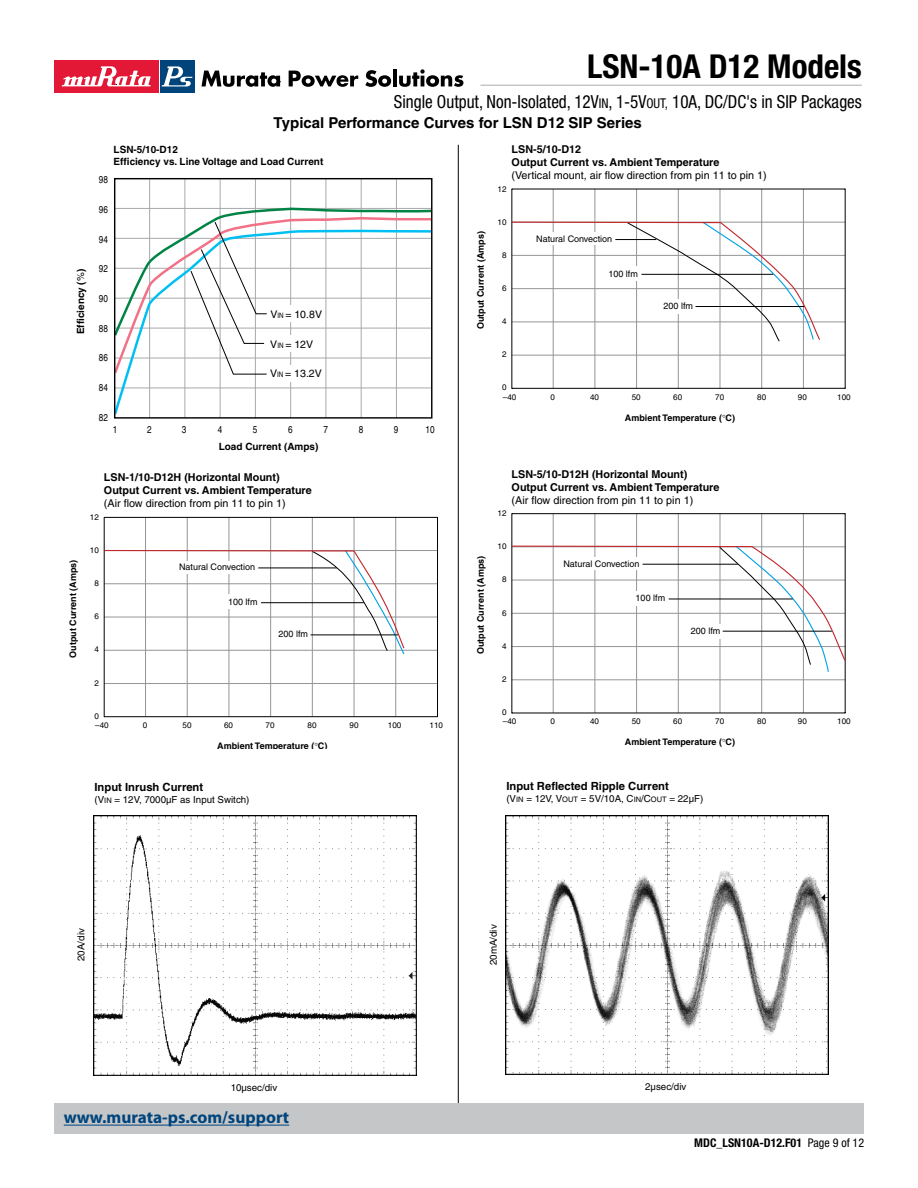
<style>
.page{position:relative;width:918px;height:1188px;background:#fff}
.page>*{position:absolute;margin:0;border:0;box-sizing:border-box;transform-origin:0 0}
.t1{font:700 condensed 33px "Helvetica Neue LT Std";color:#000}
.t2{font:condensed 18px "Helvetica Neue LT Std";color:#000;scale:.95 1}
.t3{font:700 17.25px "Myriad";color:#00447c}
.t4{font:700 15px "Helvetica";color:#000}
.t5{font:700 condensed 12px "Helvetica Neue LT Std";color:#000}
.t6{font:700 11.25px "Helvetica";color:#000}
.t7{font:700 10.8px/13px "Helvetica";color:#000}
.t8{font:10.8px "Helvetica";color:#000}
.t9{font:10.5px "Helvetica";color:#000}
.t10{font:700 10.05px/12.1px "Helvetica";color:#000}
.t11{font:condensed 10.05px "Helvetica";color:#000}
.t12{font:9.75px "Helvetica";color:#000}
.t13{font:700 9px "Helvetica";color:#000}
.t14{font:9px "Helvetica";color:#000}
.t15{font:8.1px "Helvetica";color:#000}
.s1{font-size:13.5px}
.s2{font-weight:400}
.s3{font-stretch:condensed;font-size:7.5px}
.s4{font-size:7.5px}
</style>
<div class="page">
<hr style="left:149px;top:179px;width:1px;height:239px;background:#a7a9ac">
<hr style="left:185px;top:179px;width:1px;height:239px;background:#a7a9ac">
<hr style="left:220px;top:179px;width:1px;height:239px;background:#a7a9ac">
<hr style="left:255px;top:179px;width:1px;height:240px;background:#a7a9ac">
<hr style="left:290px;top:179px;width:1px;height:239px;background:#a7a9ac">
<hr style="left:326px;top:179px;width:1px;height:239px;background:#a7a9ac">
<hr style="left:361px;top:179px;width:1px;height:239px;background:#a7a9ac">
<hr style="left:396px;top:179px;width:1px;height:239px;background:#a7a9ac">
<svg style="left:113px;top:375px;width:320px;height:42px"></svg>
<div style="left:114px;top:178px;width:318px;height:241px;border:1px solid #000"></div>
<div style="left:266px;top:365px;width:49px;height:16px;background:#fff"></div>
<svg style="left:114px;top:206px;width:319px;height:169px"></svg>
<svg style="left:511px;top:188px;width:335px;height:201px"></svg>
<svg style="left:511px;top:221px;width:310px;height:120px"></svg>
<svg style="left:103px;top:516px;width:335px;height:202px"></svg>
<svg style="left:103px;top:549px;width:302px;height:106px"></svg>
<svg style="left:511px;top:513px;width:335px;height:201px"></svg>
<svg style="left:511px;top:545px;width:335px;height:128px"></svg>
<img style="left:506px;top:815px;width:322px;height:259px">
<img style="left:94px;top:815px;width:323px;height:260px">
<hr style="left:458px;top:145px;width:1px;height:962px;background:#000">
<div style="left:54px;top:1103px;width:810px;height:31px;background:#c4c6c8"></div>
<div style="left:54px;top:60px;width:104px;height:32px;background:#e31837"></div>
<svg style="left:62px;top:66px;width:89px;height:20px"></svg>
<div style="left:160px;top:60px;width:34px;height:32px;background:#00447c"></div>
<svg style="left:162px;top:66px;width:30px;height:21px"></svg>
<svg style="left:201px;top:71px;width:80px;height:16px"></svg>
<svg style="left:289px;top:71px;width:69px;height:16px"></svg>
<svg style="left:365px;top:70px;width:26px;height:17px"></svg>
<hr style="left:393px;top:69px;width:4px;height:17px;background:#000">
<svg style="left:399px;top:69px;width:64px;height:18px"></svg>
<hr style="left:480px;top:85px;width:382px;height:1px;background:#c4c6c8">
<hr style="left:64px;top:1125px;width:225px;height:1px;background:#00447c">
<h1 class="t1" style="left:587px;top:46px;width:276px">LSN-10A D12 Models</h1>
<h2 class="t2" style="left:394px;top:91px;width:494px">Single Output, Non-Isolated, 12V<span class="s1">IN</span>, 1-5V<span class="s1">OUT,</span> 10A, DC/DC's in SIP Packages</h2>
<p class="t10" style="left:74px;top:334px;width:67px;rotate:-90deg">Efficiency (<span class="s2">%</span>)</p>
<h3 class="t4" style="left:274px;top:113px;width:370px">Typical Performance Curves for LSN D12 SIP Series</h3>
<p class="t10" style="left:114px;top:143px;width:211px">LSN-5/10-D12<br>Efficiency vs. Line Voltage and Load Current</p>
<p class="t11" style="left:99px;top:174px;width:11px">98</p>
<p class="t11" style="left:99px;top:204px;width:11px">96</p>
<p class="t11" style="left:99px;top:233px;width:11px">94</p>
<p class="t11" style="left:99px;top:263px;width:11px">92</p>
<p class="t11" style="left:99px;top:293px;width:11px">90</p>
<p class="t11" style="left:99px;top:322px;width:11px">88</p>
<p class="t11" style="left:99px;top:352px;width:11px">86</p>
<p class="t11" style="left:99px;top:382px;width:11px">84</p>
<p class="t11" style="left:99px;top:411px;width:11px">82</p>
<p class="t9" style="left:270px;top:308px;width:53px">V<span class="s3">IN</span> = 10.8V</p>
<p class="t9" style="left:270px;top:338px;width:44px">V<span class="s3">IN</span> = 12V</p>
<p class="t9" style="left:270px;top:368px;width:53px">V<span class="s3">IN</span> = 13.2V</p>
<p class="t11" style="left:113px;top:423px;width:6px">1</p>
<p class="t11" style="left:147px;top:423px;width:6px">2</p>
<p class="t11" style="left:182px;top:423px;width:6px">3</p>
<p class="t11" style="left:218px;top:423px;width:6px">4</p>
<p class="t11" style="left:253px;top:423px;width:6px">5</p>
<p class="t11" style="left:288px;top:423px;width:6px">6</p>
<p class="t11" style="left:323px;top:423px;width:6px">7</p>
<p class="t11" style="left:359px;top:423px;width:6px">8</p>
<p class="t11" style="left:394px;top:423px;width:6px">9</p>
<p class="t11" style="left:426px;top:423px;width:11px">10</p>
<p class="t10" style="left:219px;top:440px;width:101px">Load Current (Amps)</p>
<p class="t13" style="left:475px;top:329px;width:100px;rotate:-90deg">Output Current (Amps)</p>
<p class="t7" style="left:512px;top:142px;width:209px">LSN-5/10-D12<br>Output Current vs. Ambient Temperature</p>
<p class="t8" style="left:512px;top:169px;width:257px">(Vertical mount, air flow direction from pin 11 to pin 1)</p>
<p class="t15" style="left:498px;top:184px;width:11px">12</p>
<p class="t15" style="left:498px;top:217px;width:11px">10</p>
<p class="t15" style="left:502px;top:250px;width:6px">8</p>
<p class="t15" style="left:502px;top:283px;width:6px">6</p>
<p class="t15" style="left:502px;top:317px;width:6px">4</p>
<p class="t15" style="left:502px;top:350px;width:6px">2</p>
<p class="t15" style="left:502px;top:383px;width:6px">0</p>
<p class="t14" style="left:536px;top:234px;width:78px">Natural Convection</p>
<p class="t14" style="left:608px;top:268px;width:31px">100 lfm</p>
<p class="t14" style="left:664px;top:301px;width:31px">200 lfm</p>
<p class="t15" style="left:503px;top:392px;width:15px">–40</p>
<p class="t15" style="left:550px;top:392px;width:6px">0</p>
<p class="t15" style="left:590px;top:392px;width:11px">40</p>
<p class="t15" style="left:632px;top:392px;width:11px">50</p>
<p class="t15" style="left:673px;top:392px;width:11px">60</p>
<p class="t15" style="left:715px;top:392px;width:11px">70</p>
<p class="t15" style="left:757px;top:392px;width:11px">80</p>
<p class="t15" style="left:798px;top:392px;width:11px">90</p>
<p class="t15" style="left:837px;top:392px;width:15px">100</p>
<p class="t13" style="left:625px;top:412px;width:112px">Ambient Temperature ( C)</p>
<p class="t13" style="left:68px;top:658px;width:100px;rotate:-90deg">Output Current (Amps)</p>
<p class="t7" style="left:104px;top:471px;width:209px">LSN-1/10-D12H (Horizontal Mount)<br>Output Current vs. Ambient Temperature</p>
<p class="t8" style="left:104px;top:497px;width:183px">(Air flow direction from pin 11 to pin 1)</p>
<p class="t15" style="left:90px;top:512px;width:11px">12</p>
<p class="t15" style="left:90px;top:546px;width:11px">10</p>
<p class="t15" style="left:94px;top:579px;width:6px">8</p>
<p class="t15" style="left:94px;top:612px;width:6px">6</p>
<p class="t15" style="left:94px;top:645px;width:6px">4</p>
<p class="t15" style="left:94px;top:678px;width:6px">2</p>
<p class="t15" style="left:94px;top:711px;width:6px">0</p>
<p class="t14" style="left:179px;top:562px;width:78px">Natural Convection</p>
<p class="t14" style="left:228px;top:597px;width:31px">100 lfm</p>
<p class="t14" style="left:279px;top:629px;width:31px">200 lfm</p>
<p class="t15" style="left:95px;top:721px;width:15px">–40</p>
<p class="t15" style="left:143px;top:721px;width:6px">0</p>
<p class="t15" style="left:183px;top:721px;width:11px">50</p>
<p class="t15" style="left:224px;top:721px;width:11px">60</p>
<p class="t15" style="left:266px;top:721px;width:11px">70</p>
<p class="t15" style="left:308px;top:721px;width:11px">80</p>
<p class="t15" style="left:350px;top:721px;width:11px">90</p>
<p class="t15" style="left:388px;top:721px;width:15px">100</p>
<p class="t15" style="left:430px;top:721px;width:15px">110</p>
<p class="t13" style="left:217px;top:740px;width:112px">Ambient Temperature ( C)</p>
<p class="t6" style="left:95px;top:780px;width:110px">Input Inrush Current</p>
<p class="t12" style="left:95px;top:794px;width:157px">(V<span class="s4">IN</span> = 12V, 7000µF as Input Switch)</p>
<p class="t13" style="left:475px;top:654px;width:100px;rotate:-90deg">Output Current (Amps)</p>
<p class="t7" style="left:512px;top:467px;width:209px">LSN-5/10-D12H (Horizontal Mount)<br>Output Current vs. Ambient Temperature</p>
<p class="t8" style="left:512px;top:494px;width:183px">(Air flow direction from pin 11 to pin 1)</p>
<p class="t15" style="left:498px;top:509px;width:11px">12</p>
<p class="t15" style="left:498px;top:542px;width:11px">10</p>
<p class="t15" style="left:502px;top:575px;width:6px">8</p>
<p class="t15" style="left:502px;top:608px;width:6px">6</p>
<p class="t15" style="left:502px;top:641px;width:6px">4</p>
<p class="t15" style="left:502px;top:674px;width:6px">2</p>
<p class="t15" style="left:502px;top:707px;width:6px">0</p>
<p class="t14" style="left:563px;top:558px;width:78px">Natural Convection</p>
<p class="t14" style="left:636px;top:593px;width:31px">100 lfm</p>
<p class="t14" style="left:691px;top:625px;width:31px">200 lfm</p>
<p class="t15" style="left:503px;top:717px;width:15px">–40</p>
<p class="t15" style="left:550px;top:717px;width:6px">0</p>
<p class="t15" style="left:590px;top:717px;width:11px">40</p>
<p class="t15" style="left:632px;top:717px;width:11px">50</p>
<p class="t15" style="left:673px;top:717px;width:11px">60</p>
<p class="t15" style="left:715px;top:717px;width:11px">70</p>
<p class="t15" style="left:757px;top:717px;width:11px">80</p>
<p class="t15" style="left:798px;top:717px;width:11px">90</p>
<p class="t15" style="left:837px;top:717px;width:15px">100</p>
<p class="t13" style="left:625px;top:737px;width:112px">Ambient Temperature ( C)</p>
<p class="t6" style="left:506px;top:779px;width:164px">Input Reflected Ripple Current</p>
<p class="t12" style="left:506px;top:793px;width:198px">(V<span class="s4">IN</span> = 12V, V<span class="s4">OUT</span> = 5V/10A, C<span class="s4">IN</span>/C<span class="s4">OUT</span> = 22µF)</p>
<p class="t12" style="left:76px;top:961px;width:34px;rotate:-90deg">20A/div</p>
<p class="t12" style="left:231px;top:1082px;width:48px">10µsec/div</p>
<h3 class="t3" style="left:64px;top:1109px;width:227px">www.murata-ps.com/support</h3>
<p class="t12" style="left:488px;top:965px;width:42px;rotate:-90deg">20mA/div</p>
<p class="t12" style="left:645px;top:1081px;width:43px">2µsec/div</p>
<p class="t5" style="left:694px;top:1136px;width:171px">MDC_LSN10A-D12.F01 <span class="s2">Page 9 of 12</span></p>
</div>
